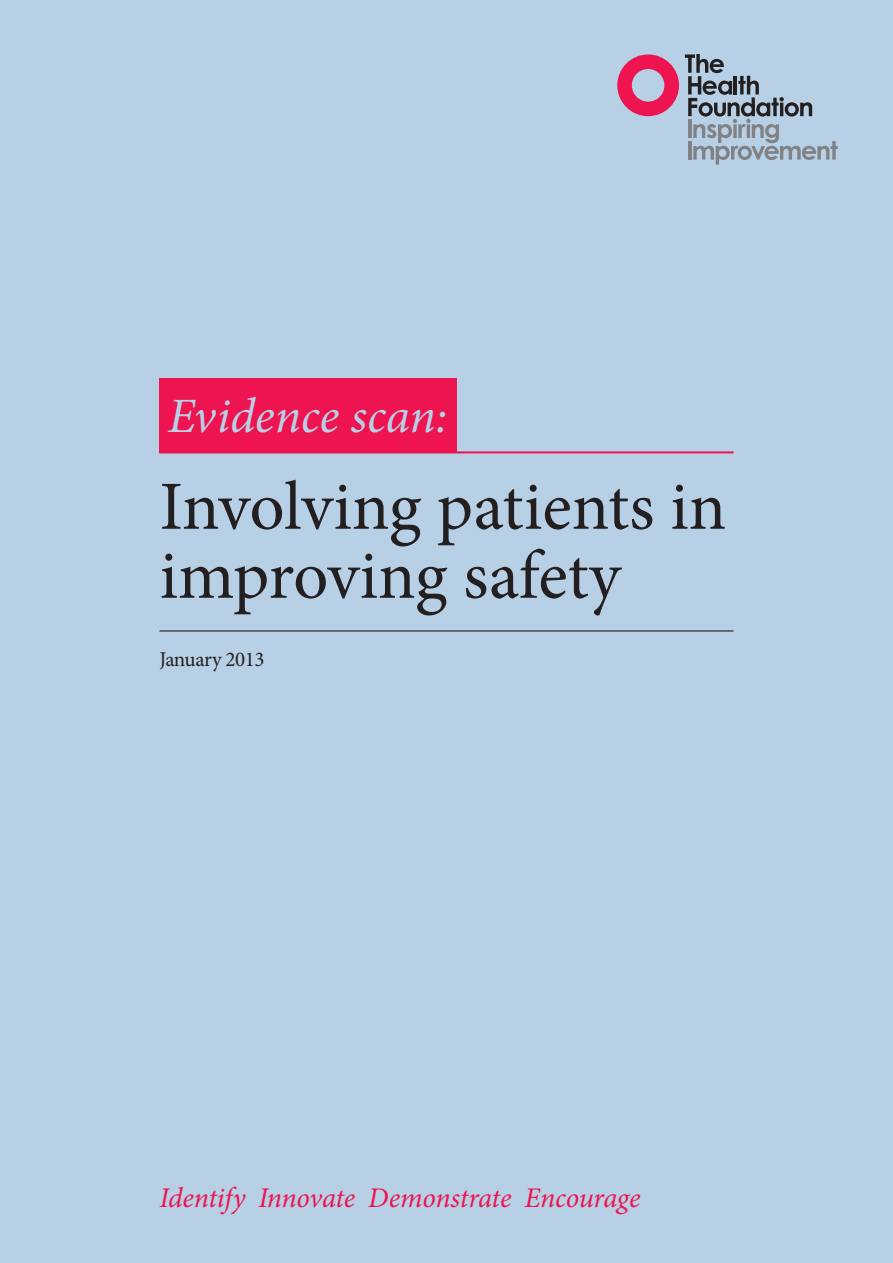
<style>
.page{position:relative;width:893px;height:1263px;background:#b8d0e6}
.page>*{position:absolute;margin:0;border:0;box-sizing:border-box;transform-origin:0 0}
.t1{font:69px/69px "Minion Pro";letter-spacing:-.005em;color:#231f20}
.t2{font:italic 49.5px "Minion Pro";letter-spacing:-.005em;color:#b8d0e6}
.t3{font:italic 28.5px "Minion Pro";letter-spacing:-.01em;color:#ed1450}
.t4{font:21px "Minion Pro";letter-spacing:-.02em;color:#231f20}
</style>
<div class="page">
<svg style="left:685px;top:54px;width:153px;height:111px"></svg>
<svg style="left:617px;top:54px;width:62px;height:62px"></svg>
<hr style="left:159px;top:630px;width:574px;height:1px;background:#231f20">
<div style="left:159px;top:378px;width:298px;height:74px;background:#ed1450"></div>
<hr style="left:159px;top:451px;width:574px;height:2px;background:#ed1450">
<h2 class="t2" style="left:168px;top:383px;width:281px">Evidence scan:</h2>
<h1 class="t1" style="left:159px;top:472px;width:568px">Involving patients in improving safety</h1>
<p class="t4" style="left:159px;top:645px;width:107px">January 2013</p>
<p class="t3" style="left:159px;top:1178px;width:482px">Identify Innovate Demonstrate Encourage</p>
</div>
